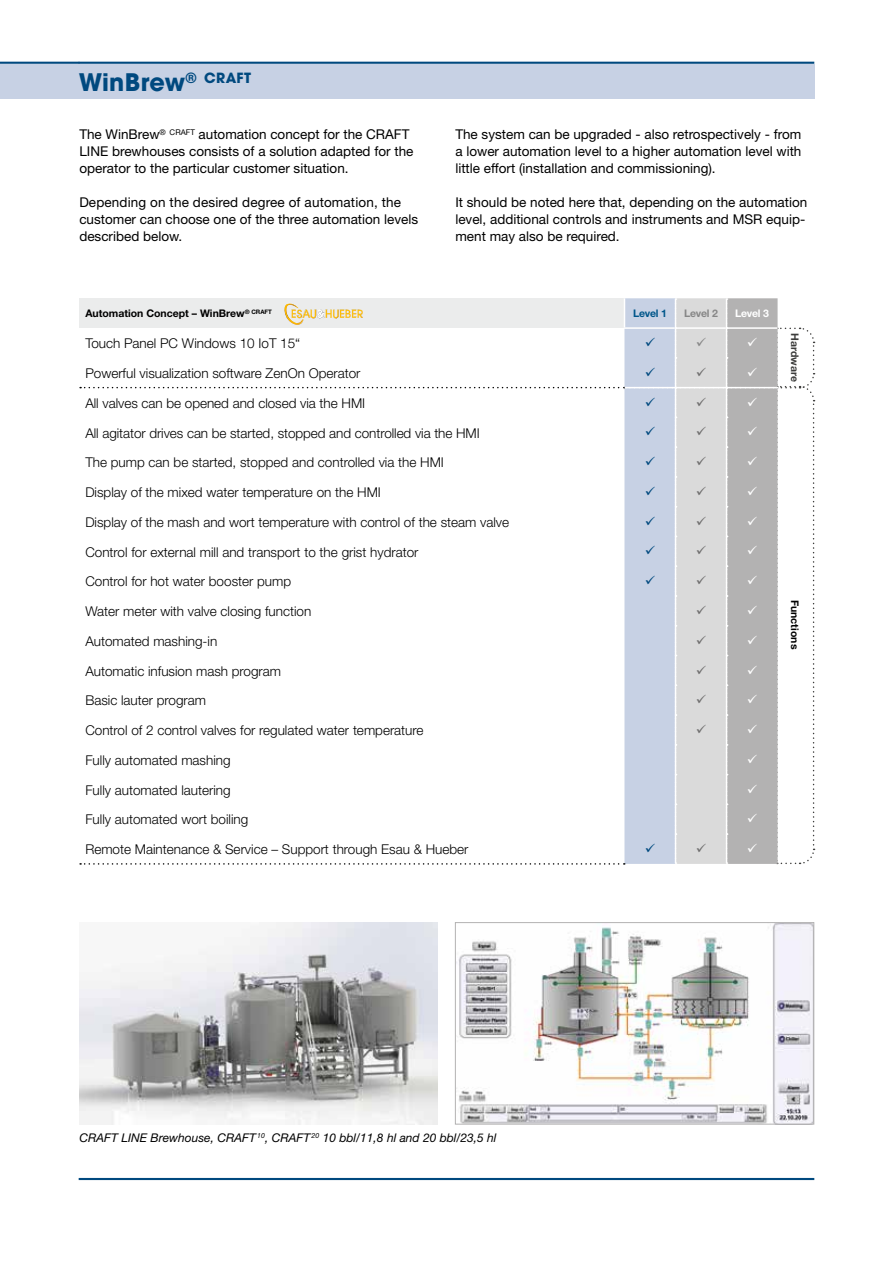
<style>
.page{position:relative;width:893px;height:1263px;background:#fff}
.page>*{position:absolute;margin:0;border:0;box-sizing:border-box;transform-origin:0 0}
.t1{font:700 24px "Avant Garde";letter-spacing:.01em;color:#00497f}
.t2{font:300 13.5px "Helvetica Neue LT";color:#000}
.t3{font:13.5px/17px "Helvetica Neue LT";color:#000}
.t4{font:italic 12px "Helvetica Neue LT";color:#000}
.t5{font:700 10.5px "Helvetica Neue LT";color:#000}
.t6{font:700 10.5px "Helvetica Neue LT";color:#3c3c3b}
.t7{font:700 10.5px "Helvetica Neue LT";letter-spacing:-.02em;color:#00568a}
.t8{font:700 10.5px "Helvetica Neue LT";letter-spacing:-.02em;color:#878787}
.t9{font:700 10.5px "Helvetica Neue LT";letter-spacing:-.02em;color:#fff}
</style>
<div class="page">
<div style="left:0;top:64px;width:814px;height:35px;background:#c7d1e4"></div>
<hr style="left:0;top:62px;width:79px;height:2px;background:#00497f">
<hr style="left:79px;top:1178px;width:735px;height:2px;background:#00497f">
<hr style="left:79px;top:62px;width:735px;height:2px;background:#00497f">
<img style="left:79px;top:922px;width:359px;height:202px">
<img style="left:457px;top:924px;width:355px;height:198px">
<div style="left:455px;top:922px;width:359px;height:202px;border:1px solid #b3b2b2"></div>
<svg style="left:80px;top:298px;width:735px;height:567px"></svg>
<h1 class="t1" style="left:79px;top:66px;width:174px">WinBrew<sup>®</sup> <sup>CRAFT</sup></h1>
<p class="t3" style="left:79px;top:126px;width:336px">The WinBrew<sup>®</sup> <sup>CRAFT</sup> automation concept for the CRAFT<br>LINE brewhouses consists of a solution adapted for the operator to the particular customer situation.</p>
<p class="t3" style="left:79px;top:194px;width:340px">Depending on the desired degree of automation, the customer can choose one of the three automation levels described below.</p>
<p class="t3" style="left:455px;top:126px;width:348px;text-align:justify">The system can be upgraded - also retrospectively - from a lower automation level to a higher automation level with little effort (installation and commissioning).</p>
<p class="t3" style="left:455px;top:194px;width:353px">It should be noted here that, depending on the automation level, additional controls and instruments and MSR equip&shy;ment may also be required.</p>
<p class="t5" style="left:85px;top:307px;width:188px">Automation Concept – WinBrew<sup>®</sup> <sup>CRAFT</sup></p>
<p class="t7" style="left:633px;top:307px;width:35px">Level 1</p>
<p class="t8" style="left:684px;top:307px;width:35px">Level 2</p>
<p class="t9" style="left:735px;top:307px;width:35px">Level 3</p>
<p class="t2" style="left:85px;top:335px;width:216px">Touch Panel PC Windows 10 IoT 15“</p>
<p class="t2" style="left:85px;top:365px;width:277px">Powerful visualization software ZenOn Operator</p>
<p class="t2" style="left:85px;top:395px;width:281px">All valves can be opened and closed via the HMI</p>
<p class="t2" style="left:85px;top:424px;width:396px">All agitator drives can be started, stopped and controlled via the HMI</p>
<p class="t2" style="left:85px;top:454px;width:360px">The pump can be started, stopped and controlled via the HMI</p>
<p class="t2" style="left:85px;top:484px;width:297px">Display of the mixed water temperature on the HMI</p>
<p class="t2" style="left:85px;top:514px;width:425px">Display of the mash and wort temperature with control of the steam valve</p>
<p class="t2" style="left:85px;top:543px;width:335px">Control for external mill and transport to the grist hydrator</p>
<p class="t2" style="left:85px;top:573px;width:207px">Control for hot water booster pump</p>
<p class="t2" style="left:85px;top:603px;width:228px">Water meter with valve closing function</p>
<p class="t2" style="left:85px;top:633px;width:134px">Automated mashing-in</p>
<p class="t2" style="left:85px;top:662px;width:197px">Automatic infusion mash program</p>
<p class="t2" style="left:85px;top:692px;width:122px">Basic lauter program</p>
<p class="t2" style="left:85px;top:722px;width:340px">Control of 2 control valves for regulated water temperature</p>
<p class="t2" style="left:85px;top:752px;width:147px">Fully automated mashing</p>
<p class="t2" style="left:85px;top:781px;width:147px">Fully automated lautering</p>
<p class="t2" style="left:85px;top:811px;width:165px">Fully automated wort boiling</p>
<p class="t2" style="left:85px;top:841px;width:385px">Remote Maintenance &amp; Service – Support through Esau &amp; Hueber</p>
<p class="t6" style="left:801px;top:333px;width:50px;rotate:90deg">Hardware</p>
<p class="t5" style="left:801px;top:600px;width:51px;rotate:90deg">Functions</p>
<p class="t4" style="left:79px;top:1131px;width:419px">CRAFT LINE Brewhouse, CRAFT <sup>10</sup>, CRAFT<sup>20</sup> 10 bbl/11,8 hl and 20 bbl/23,5 hl</p>
</div>
